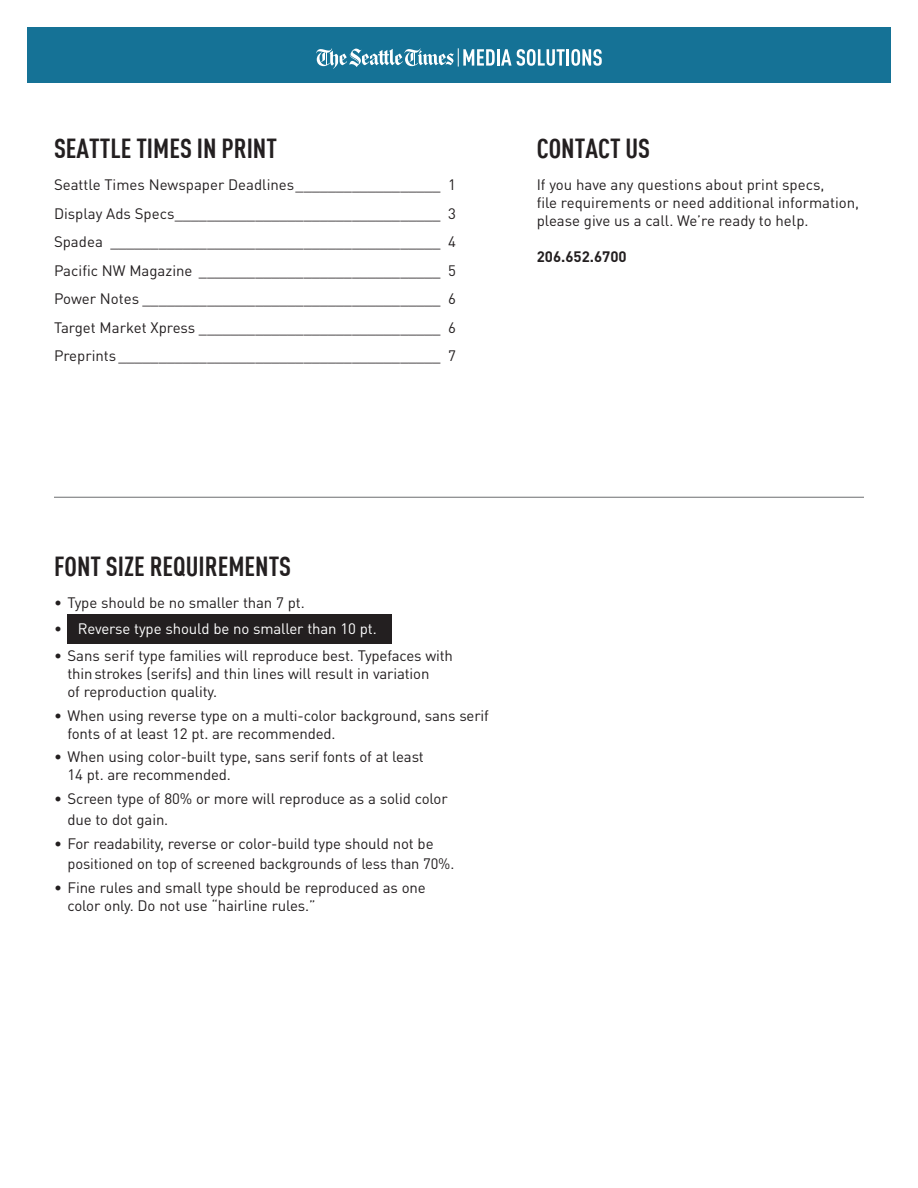
<style>
.page{position:relative;width:918px;height:1188px;background:#fff}
.page>*{position:absolute;margin:0;border:0;box-sizing:border-box;transform-origin:0 0}
.t1{font:700 27px "BELO DIN Condensed";color:#231f20}
.Body{font:15px/18px "DIN Pro";letter-spacing:-.01em;color:#231f20}
.Body-2{font:15px "DIN Pro";letter-spacing:-.01em;color:#fff}
.t2{font:700 15px "DIN Pro";color:#231f20}
.s1{color:#231f20}
</style>
<div class="page">
<div style="left:68px;top:614px;width:324px;height:30px;background:#231f20"></div>
<hr style="left:54px;top:497px;width:810px;height:1px;background:#6c6d70">
<div style="left:27px;top:27px;width:864px;height:56px;background:#157296"></div>
<hr style="left:497px;top:49px;width:3px;height:17px;background:#fff">
<svg style="left:501px;top:49px;width:101px;height:17px"></svg>
<svg style="left:316px;top:48px;width:179px;height:21px"></svg>
<p class="t1" style="left:54px;top:132px;width:225px">SEATTLE TIMES IN PRINT</p>
<p class="Body" style="left:54px;top:175px;width:404px">Seattle Times Newspaper Deadlines__________________ 1</p>
<p class="Body" style="left:54px;top:203px;width:404px">Display Ads Specs_________________________________ 3</p>
<p class="Body" style="left:54px;top:232px;width:404px">Spadea _________________________________________ 4</p>
<p class="Body" style="left:54px;top:260px;width:404px">Pacific NW Magazine ______________________________ 5</p>
<p class="Body" style="left:54px;top:289px;width:404px">Power Notes _____________________________________ 6</p>
<p class="Body" style="left:54px;top:317px;width:404px">Target Market Xpress ______________________________ 6</p>
<p class="Body" style="left:54px;top:346px;width:404px">Preprints ________________________________________ 7</p>
<p class="t1" style="left:537px;top:132px;width:115px">CONTACT US</p>
<p class="Body" style="left:537px;top:175px;width:324px">If you have any questions about print specs,<br>file requirements or need additional information, please give us a call. We’re ready to help.</p>
<p class="t2" style="left:537px;top:246px;width:91px">206.652.6700</p>
<p class="t1" style="left:54px;top:550px;width:239px">FONT SIZE REQUIREMENTS</p>
<p class="Body" style="left:54px;top:593px;width:252px">• Type should be no smaller than 7 pt.</p>
<p class="Body-2" style="left:54px;top:619px;width:324px"><span class="s1">•</span> Reverse type should be no smaller than 10 pt.</p>
<p class="Body" style="left:68px;top:646px;width:387px;text-indent:-14px">• Sans serif type families will reproduce best. Typefaces with thinstrokes (serifs) and thin lines will result in variation<br>of reproduction quality.</p>
<p class="Body" style="left:68px;top:706px;width:423px;text-indent:-14px">• When using reverse type on a multi-color background, sans serif fonts of at least 12 pt. are recommended.</p>
<p class="Body" style="left:68px;top:747px;width:358px;text-indent:-14px">• When using color-built type, sans serif fonts of at least<br>14 pt. are recommended.</p>
<p class="Body" style="left:54px;top:789px;width:395px">• Screen type of 80% or more will reproduce as a solid color</p>
<p class="Body" style="left:68px;top:810px;width:102px">due to dot gain.</p>
<p class="Body" style="left:54px;top:834px;width:381px">• For readability, reverse or color-build type should not be</p>
<p class="Body" style="left:68px;top:854px;width:388px">positioned on top of screened backgrounds of less than 70%.</p>
<p class="Body" style="left:68px;top:878px;width:360px;text-indent:-14px">• Fine rules and small type should be reproduced as one color only. Do not use “hairline rules.”</p>
</div>
